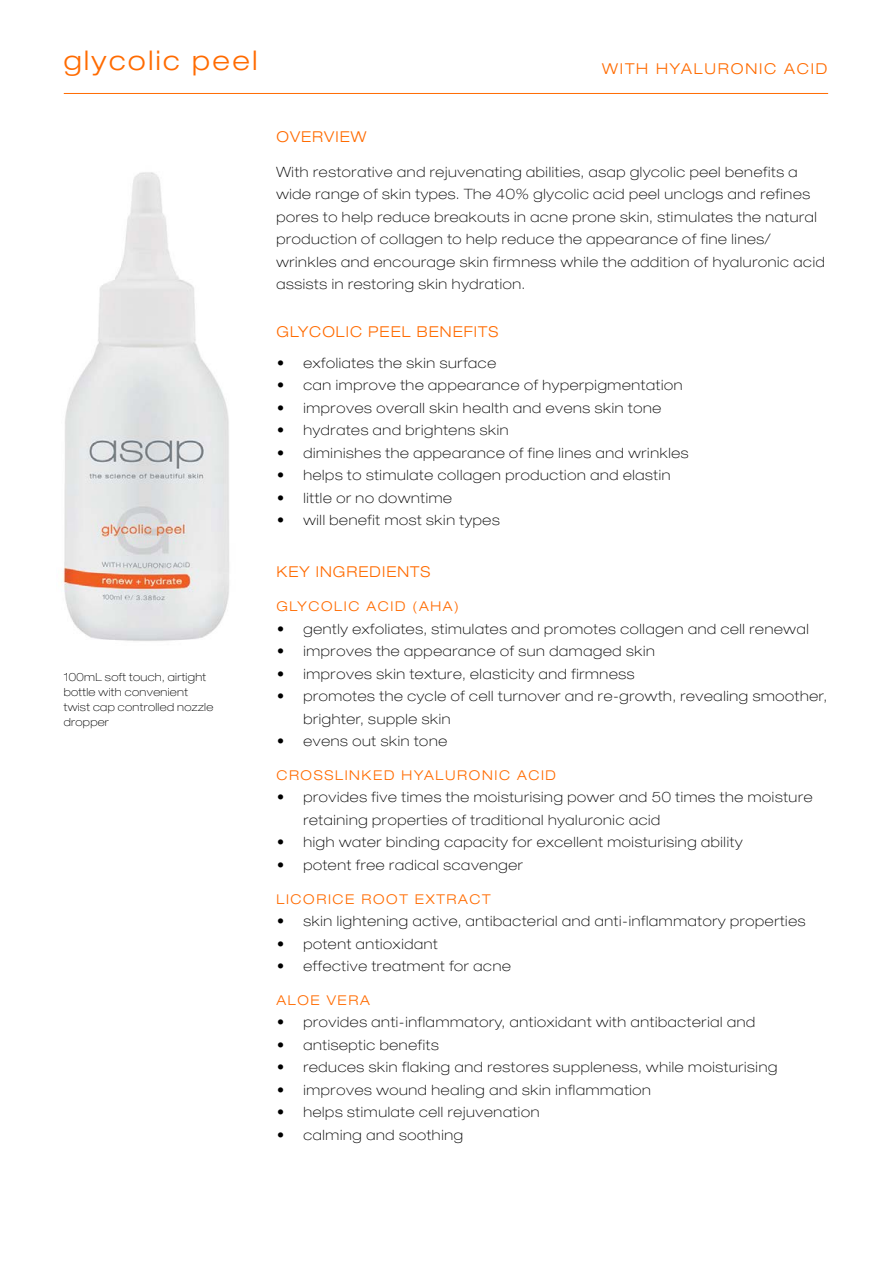
<style>
.page{position:relative;width:893px;height:1263px;background:#fff}
.page>*{position:absolute;margin:0;border:0;box-sizing:border-box;transform-origin:0 0}
.t1{font:300 expanded 27px "Neue Helveticaforasap";letter-spacing:.09em;color:#ff6b00}
.t2{font:300 expanded 15px "Neue Helveticaforasap";letter-spacing:.07em;color:#ff6b00}
.t3{font:300 expanded 15px "Neue Helveticaforasap";letter-spacing:.12em;color:#ff6b00}
.t4{font:100 expanded 14.25px/22.5px "Neue Helveticaforasap";letter-spacing:.05em;color:#000}
.t5{font:300 expanded 13.5px "Neue Helveticaforasap";letter-spacing:.12em;color:#ff6b00}
.t6{font:100 expanded 11.25px/15px "Neue Helveticaforasap";letter-spacing:.03em;color:#000}
.s1{font-family:"Futura Std";font-weight:300;font-stretch:normal;font-size:13.5px}
</style>
<div class="page">
<hr style="left:64px;top:93px;width:764px;height:1px;background:#ff6b00">
<img style="left:63px;top:172px;width:166px;height:469px">
<h1 class="t1" style="left:64px;top:44px;width:195px">glycolic peel</h1>
<p class="t3" style="left:602px;top:60px;width:227px">WITH HYALURONIC ACID</p>
<p class="t6" style="left:64px;top:669px;width:151px">100mL soft touch, airtight bottle with convenient twist cap controlled nozzle dropper</p>
<p class="t2" style="left:276px;top:127px;width:91px">OVERVIEW</p>
<p class="t4" style="left:276px;top:160px;width:550px">With restorative and rejuvenating abilities, asap glycolic peel benefits a wide range of skin types. The 40% glycolic acid peel unclogs and refines pores to help reduce breakouts in acne prone skin, stimulates the natural production of collagen to help reduce the appearance of fine lines/ wrinkles and encourage skin firmness while the addition of hyaluronic acid assists in restoring skin hydration.</p>
<p class="t2" style="left:276px;top:322px;width:223px">GLYCOLIC PEEL BENEFITS</p>
<p class="t4" style="left:276px;top:351px;width:221px"><span class="s1">•</span> exfoliates the skin surface</p>
<p class="t4" style="left:276px;top:374px;width:408px"><span class="s1">•</span> can improve the appearance of hyperpigmentation</p>
<p class="t4" style="left:276px;top:396px;width:386px"><span class="s1">•</span> improves overall skin health and evens skin tone</p>
<p class="t4" style="left:276px;top:419px;width:234px"><span class="s1">•</span> hydrates and brightens skin</p>
<p class="t4" style="left:276px;top:441px;width:414px"><span class="s1">•</span> diminishes the appearance of fine lines and wrinkles</p>
<p class="t4" style="left:276px;top:464px;width:396px"><span class="s1">•</span> helps to stimulate collagen production and elastin</p>
<p class="t4" style="left:276px;top:486px;width:177px"><span class="s1">•</span> little or no downtime</p>
<p class="t4" style="left:276px;top:509px;width:225px"><span class="s1">•</span> will benefit most skin types</p>
<p class="t2" style="left:276px;top:563px;width:156px">KEY INGREDIENTS</p>
<p class="t5" style="left:276px;top:598px;width:184px">GLYCOLIC ACID (AHA)</p>
<p class="t4" style="left:276px;top:617px;width:534px"><span class="s1">•</span> gently exfoliates, stimulates and promotes collagen and cell renewal</p>
<p class="t4" style="left:276px;top:639px;width:380px"><span class="s1">•</span> improves the appearance of sun damaged skin</p>
<p class="t4" style="left:276px;top:662px;width:360px"><span class="s1">•</span> improves skin texture, elasticity and firmness</p>
<p class="t4" style="left:303px;top:684px;width:525px;text-indent:-27px"><span class="s1">•</span> promotes the cycle of cell turnover and re-growth, revealing smoother, brighter, supple skin</p>
<p class="t4" style="left:276px;top:729px;width:172px"><span class="s1">•</span> evens out skin tone</p>
<p class="t5" style="left:276px;top:767px;width:281px">CROSSLINKED HYALURONIC ACID</p>
<p class="t4" style="left:303px;top:786px;width:511px;text-indent:-27px"><span class="s1">•</span> provides five times the moisturising power and 50 times the moisture retaining properties of traditional hyaluronic acid</p>
<p class="t4" style="left:276px;top:831px;width:467px"><span class="s1">•</span> high water binding capacity for excellent moisturising ability</p>
<p class="t4" style="left:276px;top:853px;width:248px"><span class="s1">•</span> potent free radical scavenger</p>
<p class="t5" style="left:276px;top:890px;width:216px">LICORICE ROOT EXTRACT</p>
<p class="t4" style="left:276px;top:909px;width:530px"><span class="s1">•</span> skin lightening active, antibacterial and anti-inflammatory properties</p>
<p class="t4" style="left:276px;top:932px;width:163px"><span class="s1">•</span> potent antioxidant</p>
<p class="t4" style="left:276px;top:954px;width:236px"><span class="s1">•</span> effective treatment for acne</p>
<p class="t5" style="left:276px;top:992px;width:95px">ALOE VERA</p>
<p class="t4" style="left:276px;top:1011px;width:480px"><span class="s1">•</span> provides anti-inflammatory, antioxidant with antibacterial and</p>
<p class="t4" style="left:276px;top:1033px;width:164px"><span class="s1">•</span> antiseptic benefits</p>
<p class="t4" style="left:276px;top:1056px;width:502px"><span class="s1">•</span> reduces skin flaking and restores suppleness, while moisturising</p>
<p class="t4" style="left:276px;top:1078px;width:376px"><span class="s1">•</span> improves wound healing and skin inflammation</p>
<p class="t4" style="left:276px;top:1101px;width:264px"><span class="s1">•</span> helps stimulate cell rejuvenation</p>
<p class="t4" style="left:276px;top:1123px;width:188px"><span class="s1">•</span> calming and soothing</p>
</div>
